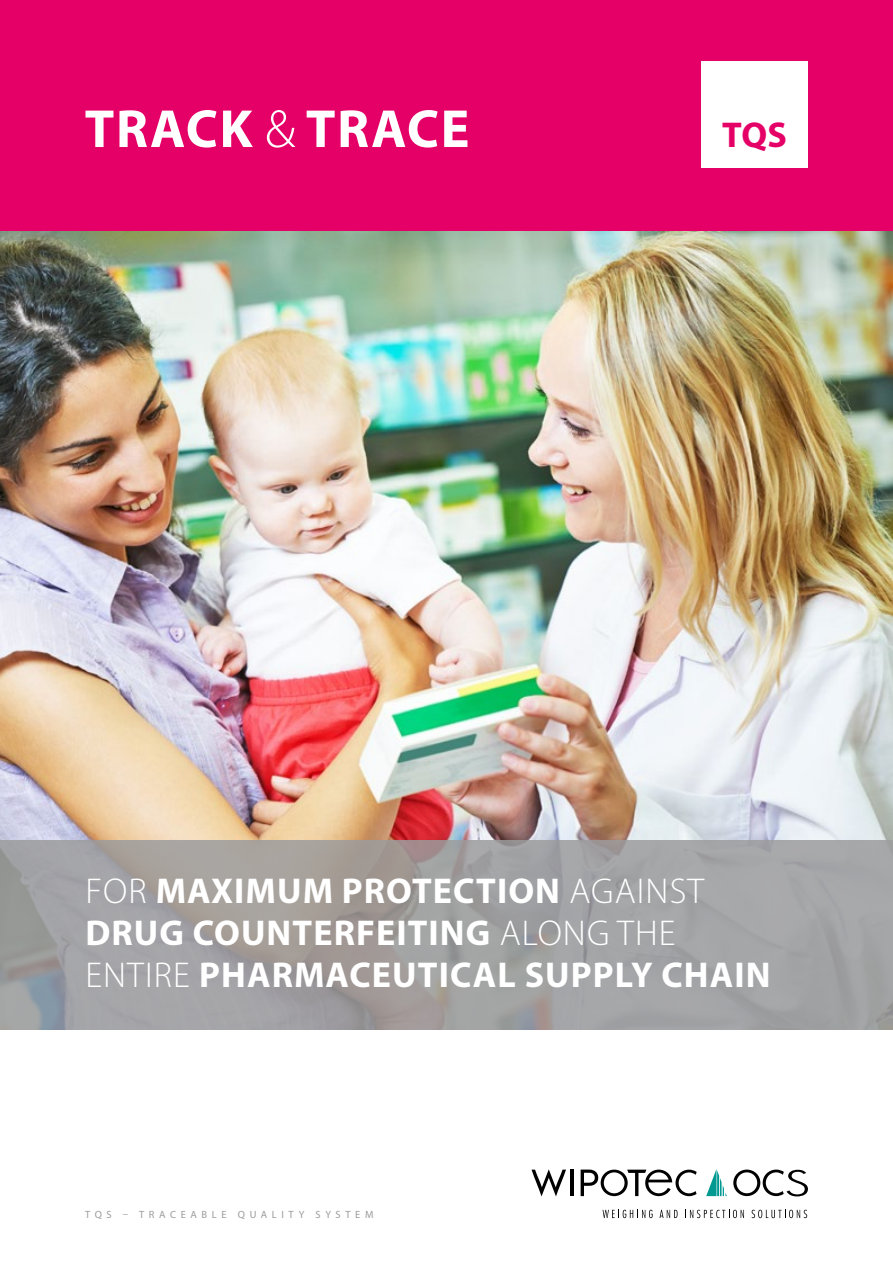
<style>
.page{position:relative;width:893px;height:1263px;background:#fff}
.page>*{position:absolute;margin:0;border:0;box-sizing:border-box;transform-origin:0 0}
.t1{font:700 54px "Myriad Pro";letter-spacing:.03em;color:#fff}
.t2{font:700 36px/42px "Myriad Pro";letter-spacing:.03em;color:#fff}
.t3{font:700 36px "Myriad Pro";color:#e50068}
.t4{font:10.5px "Myriad Pro";letter-spacing:.44em;color:#9c9c9d}
.s1{font-weight:300}
</style>
<div class="page">
<div style="left:0;top:0;width:893px;height:231px;background:#e50068"></div>
<img style="left:0;top:231px;width:893px;height:609px">
<svg style="left:0;top:840px;width:893px;height:189px;background:#a1a1a1"></svg>
<div style="left:701px;top:62px;width:107px;height:106px;background:#fff"></div>
<svg style="left:603px;top:1210px;width:50px;height:8px"></svg>
<svg style="left:659px;top:1210px;width:18px;height:8px"></svg>
<svg style="left:685px;top:1210px;width:59px;height:8px"></svg>
<svg style="left:752px;top:1210px;width:55px;height:8px"></svg>
<svg style="left:706px;top:1169px;width:21px;height:27px"></svg>
<svg style="left:733px;top:1169px;width:75px;height:27px"></svg>
<svg style="left:581px;top:1169px;width:116px;height:27px"></svg>
<hr style="left:570px;top:1169px;width:3px;height:27px;background:#000">
<svg style="left:531px;top:1169px;width:35px;height:27px"></svg>
<h1 class="t1" style="left:85px;top:94px;width:386px">TRACK <span class="s1">&amp;</span> TRACE</h1>
<p class="t3" style="left:722px;top:111px;width:66px">TQS</p>
<p class="t2" style="left:85px;top:869px;width:687px"><span class="s1">FOR</span> MAXIMUM PROTECTION <span class="s1">AGAINST<br></span>DRUG COUNTERFEITING <span class="s1">ALONG THE<br>ENTIRE</span> PHARMACEUTICAL SUPPLY CHAIN</p>
<p class="t4" style="left:85px;top:1208px;width:290px">TQS – TRACEABLE QUALITY SYSTEM</p>
</div>
